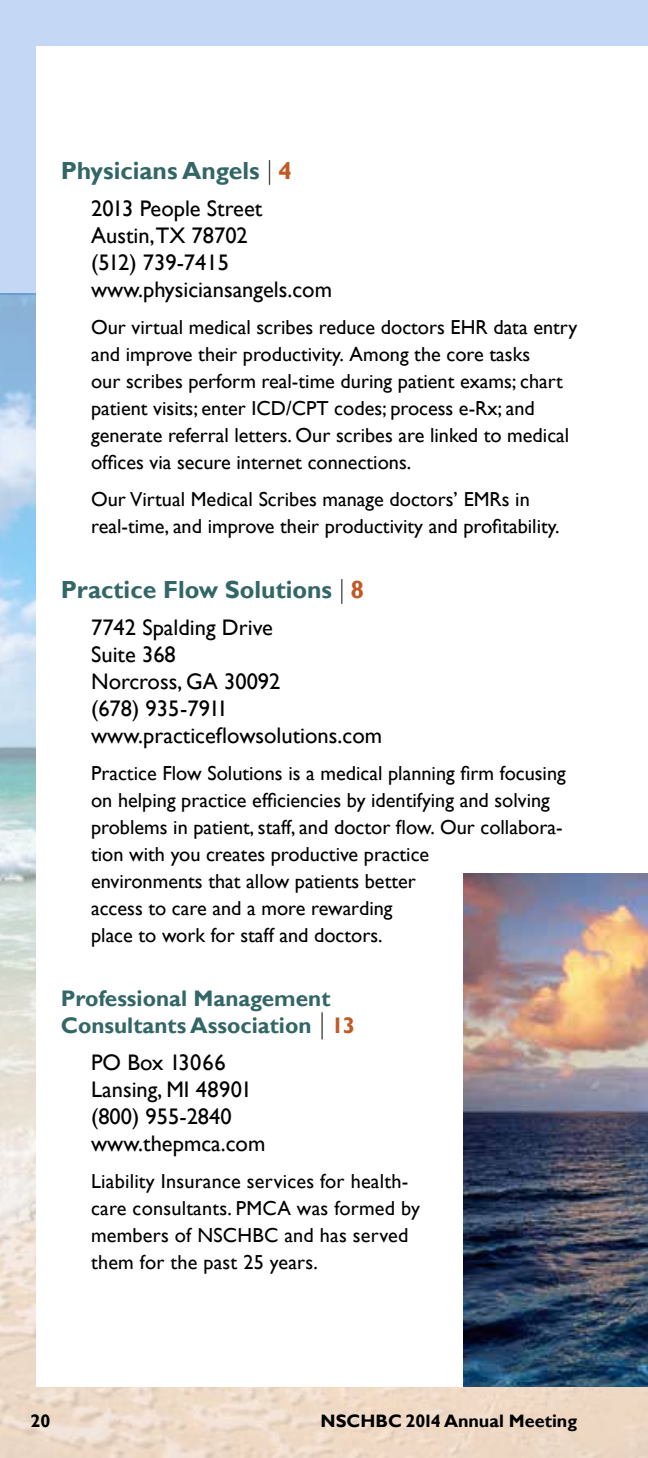
<style>
.page{position:relative;width:648px;height:1458px;background:#fff}
.page>*{position:absolute;margin:0;border:0;box-sizing:border-box;transform-origin:0 0}
.t1{font:700 24.75px "Gill Sans";color:#336667}
.t2{font:22.5px/27px "Gill Sans";color:#000}
.t3{font:700 22.5px/27px "Gill Sans";color:#336667}
.t4{font:20.25px/27px "Gill Sans";color:#000}
.t5{font:700 18px "Gill Sans";color:#000}
.s1{font-family:"Swiss 721 BT";font-weight:100;color:#000}
.s2{color:#c15a25}
.s3{font-family:"Swiss 721 BT";font-weight:100;font-size:27px;color:#000}
</style>
<div class="page">
<div style="left:0;top:0;width:648px;height:295px;background:#c4d7f5"></div>
<div style="left:36px;top:46px;width:612px;height:1341px;background:#fff"></div>
<img style="left:463px;top:874px;width:185px;height:513px">
<p class="t1" style="left:61px;top:156px;width:233px">Physicians Angels <span class="s1">|</span> <span class="s2">4</span></p>
<p class="t2" style="left:91px;top:196px;width:242px">2013 People Street<br>Austin,TX 78702<br>(512) 739-7415 www.physiciansangels.com</p>
<p class="t4" style="left:91px;top:314px;width:488px">Our virtual medical scribes reduce doctors EHR data entry and improve their productivity. Among the core tasks<br>our scribes perform real-time during patient exams; chart patient visits; enter ICD/CPT codes; process e-Rx; and generate referral letters. Our scribes are linked to medical offices via secure internet connections.</p>
<p class="t4" style="left:91px;top:486px;width:470px">Our Virtual Medical Scribes manage doctors’ EMRs in real-time, and improve their productivity and profitability.</p>
<p class="t1" style="left:61px;top:574px;width:305px">Practice Flow Solutions <span class="s1">|</span> <span class="s2">8</span></p>
<p class="t2" style="left:91px;top:614px;width:292px">7742 Spalding Drive<br>Suite 368<br>Norcross, GA 30092<br>(678) 935-7911 www.practiceflowsolutions.com</p>
<p class="t4" style="left:91px;top:760px;width:476px">Practice Flow Solutions is a medical planning firm focusing on helping practice efficiencies by identifying and solving problems in patient, staff, and doctor flow. Our collabora&shy;tion with you creates productive practice<br>environments that allow patients better<br>access to care and a more rewarding<br>place to work for staff and doctors.</p>
<p class="t3" style="left:61px;top:986px;width:296px">Professional Management<br>Consultants Association <span class="s3">|</span><span class="s2">13</span></p>
<p class="t2" style="left:91px;top:1049px;width:176px">PO Box 13066<br>Lansing, MI 48901 (800) 955-2840 www.thepmca.com</p>
<p class="t4" style="left:91px;top:1168px;width:331px">Liability Insurance services for health&shy;care consultants. PMCA was formed by members of NSCHBC and has served them for the past 25 years.</p>
<p class="t5" style="left:30px;top:1411px;width:21px">20</p>
<p class="t5" style="left:321px;top:1411px;width:258px">NSCHBC 2014 Annual Meeting</p>
</div>
